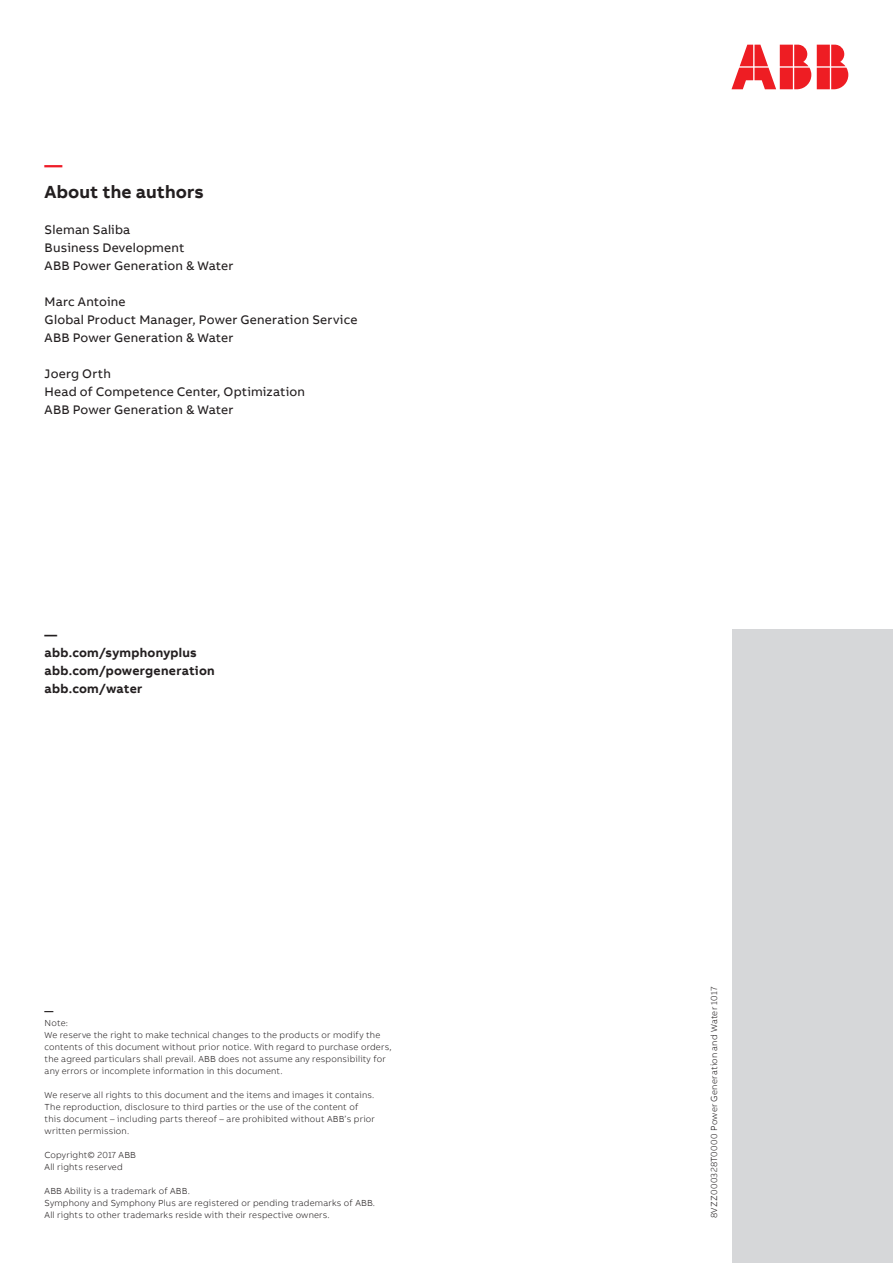
<style>
.page{position:relative;width:893px;height:1263px;background:#fff}
.page>*{position:absolute;margin:0;border:0;box-sizing:border-box;transform-origin:0 0}
.Paragraph_Title_8_5p{font:700 18px "AB Bvoice";letter-spacing:.005em;color:#231f20}
.Paragraph_Title_8_5p-2{font:700 18px "AB Bvoice";color:#ee1c28}
.Paragraph_Title_8_5p-3{font:12.75px "AB Bvoice";letter-spacing:.015em;color:#231f20}
.Contact_8_5pt_12pt{font:700 12.75px "AB Bvoice";letter-spacing:.02em;color:#231f20}
.Footnotes{font:300 9px/12px "AB Bvoice";letter-spacing:.02em;color:#231f20}
.Additional_Informati{font:300 9px "AB Bvoice";letter-spacing:.025em;color:#231f20}
.Footnotes-2{font:700 9px "AB Bvoice";color:#231f20}
</style>
<div class="page">
<svg style="left:731px;top:45px;width:117px;height:44px"></svg>
<div style="left:732px;top:630px;width:161px;height:633px;background:#d6d7d9"></div>
<p class="Paragraph_Title_8_5p-2" style="left:45px;top:153px;width:19px">—</p>
<p class="Paragraph_Title_8_5p" style="left:45px;top:180px;width:161px">About the authors</p>
<p class="Paragraph_Title_8_5p-3" style="left:45px;top:222px;width:87px">Sleman Saliba</p>
<p class="Paragraph_Title_8_5p-3" style="left:45px;top:240px;width:141px">Business Development</p>
<p class="Paragraph_Title_8_5p-3" style="left:45px;top:258px;width:190px">ABB Power Generation &amp; Water</p>
<p class="Paragraph_Title_8_5p-3" style="left:45px;top:294px;width:82px">Marc Antoine</p>
<p class="Paragraph_Title_8_5p-3" style="left:45px;top:312px;width:314px">Global Product Manager, Power Generation Service</p>
<p class="Paragraph_Title_8_5p-3" style="left:45px;top:330px;width:190px">ABB Power Generation &amp; Water</p>
<p class="Paragraph_Title_8_5p-3" style="left:45px;top:366px;width:68px">Joerg Orth</p>
<p class="Paragraph_Title_8_5p-3" style="left:45px;top:384px;width:262px">Head of Competence Center, Optimization</p>
<p class="Paragraph_Title_8_5p-3" style="left:45px;top:402px;width:190px">ABB Power Generation &amp; Water</p>
<p class="Contact_8_5pt_12pt" style="left:45px;top:626px;width:14px">—</p>
<p class="Contact_8_5pt_12pt" style="left:45px;top:644px;width:154px">abb.com/symphonyplus</p>
<p class="Contact_8_5pt_12pt" style="left:45px;top:662px;width:172px">abb.com/powergeneration</p>
<p class="Contact_8_5pt_12pt" style="left:45px;top:680px;width:99px">abb.com/water</p>
<p class="Footnotes-2" style="left:45px;top:1005px;width:10px">—</p>
<p class="Footnotes" style="left:45px;top:1017px;width:25px">Note:</p>
<p class="Footnotes" style="left:45px;top:1029px;width:348px">We reserve the right to make technical changes to the products or modify the contents of this document without prior notice. With regard to purchase orders, the agreed particulars shall prevail. ABB does not assume any responsibility for any errors or incomplete information in this document.</p>
<p class="Footnotes" style="left:45px;top:1089px;width:332px">We reserve all rights to this document and the items and images it contains.<br>The reproduction, disclosure to third parties or the use of the content of this document – including parts thereof – are prohibited without ABB’s prior written permission.</p>
<p class="Footnotes" style="left:45px;top:1149px;width:93px">Copyright© 2017 ABB<br>All rights reserved</p>
<p class="Footnotes" style="left:45px;top:1185px;width:147px">ABB Ability is a trademark of ABB.</p>
<p class="Footnotes" style="left:45px;top:1197px;width:332px">Symphony and Symphony Plus are registered or pending trademarks of ABB.</p>
<p class="Footnotes" style="left:45px;top:1209px;width:287px">All rights to other trademarks reside with their respective owners.</p>
<p class="Additional_Informati" style="left:709px;top:1218px;width:233px;rotate:-90deg">8VZZ000328T0000 Power Generation and Water 1017</p>
</div>
